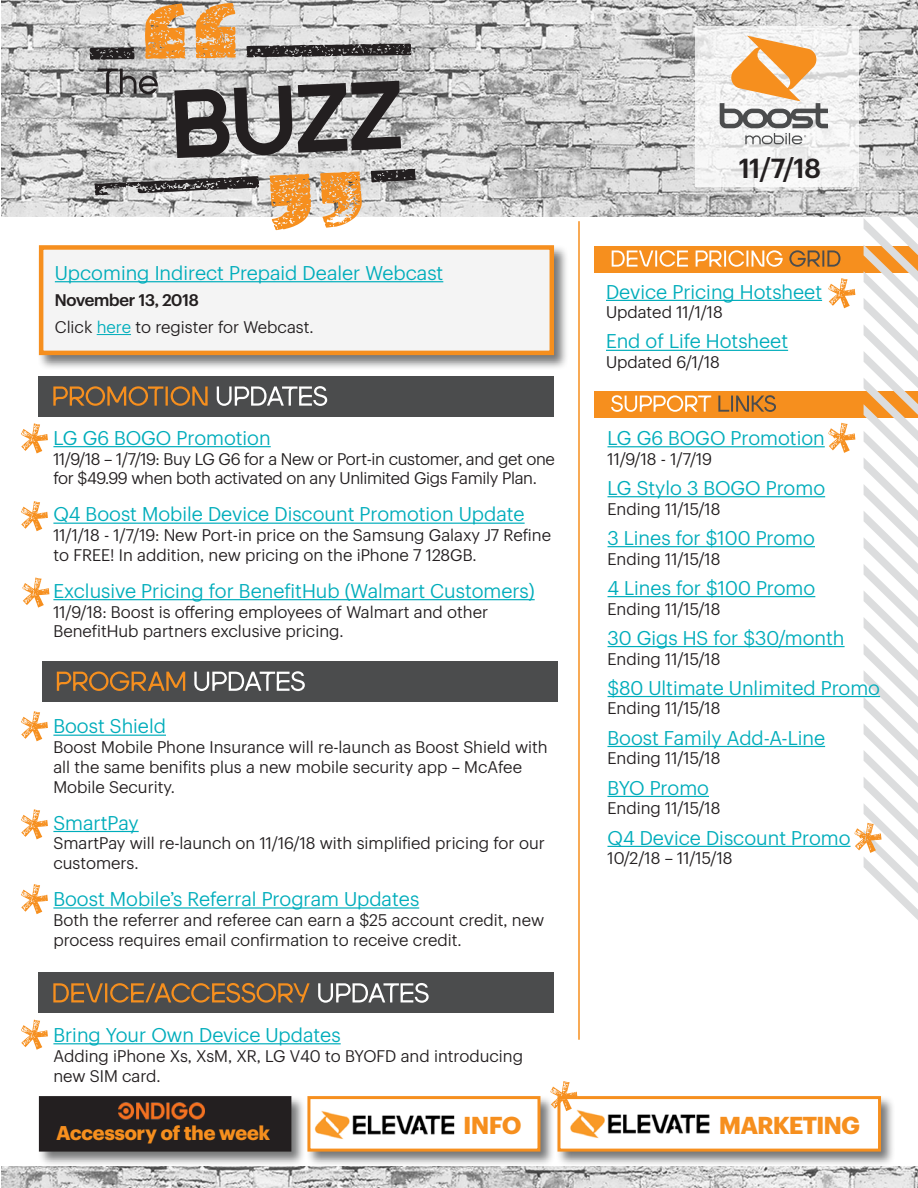
<style>
.page{position:relative;width:918px;height:1188px;background:#fff}
.page>*{position:absolute;margin:0;border:0;box-sizing:border-box;transform-origin:0 0}
._18_pt_Date{font:500 27px "Sprint Sans";color:#231f20}
._11_pt_Body{font:700 24px "Sprint Sans";letter-spacing:-.02em;color:#f68f1e}
._13_pt_Headline{font:19.5px "Sprint Sans";color:#00adbb}
._13_pt_Support_Links{font:19.5px "Sprint Sans";color:#00adbb}
._11_pt_Body-2{font:19.5px "Sprint Sans";color:#00adbb}
._11_pt_Body-3{font:700 19.5px "Sprint Sans";color:#f68f1e}
._11_pt_Body-4{font:16.5px/19.8px "Sprint Sans";color:#231f20}
._11_pt_Body-5{font:16.5px/19.8px "Sprint Sans";letter-spacing:-.02em;color:#231f20}
._11_pt_Body-6{font:500 16.5px "Sprint Sans";letter-spacing:-.01em;color:#231f20}
.s1{color:#00adbb}
</style>
<div class="page">
<div style="left:39px;top:973px;width:515px;height:40px;background:#4b4c4d"></div>
<svg style="left:318px;top:983px;width:111px;height:20px"></svg>
<svg style="left:53px;top:983px;width:257px;height:20px"></svg>
<hr style="left:578px;top:221px;width:2px;height:819px;background:#f68f1e">
<div style="left:594px;top:246px;width:324px;height:27px;background:#f68f1e"></div>
<div style="left:594px;top:391px;width:324px;height:27px;background:#f68f1e"></div>
<hr style="left:606px;top:300px;width:216px;height:1px;background:#00adbb">
<hr style="left:606px;top:350px;width:182px;height:1px;background:#00adbb">
<hr style="left:608px;top:446px;width:217px;height:1px;background:#00adbb">
<hr style="left:608px;top:496px;width:217px;height:1px;background:#00adbb">
<hr style="left:608px;top:546px;width:207px;height:1px;background:#00adbb">
<hr style="left:608px;top:596px;width:207px;height:1px;background:#00adbb">
<hr style="left:608px;top:646px;width:237px;height:1px;background:#00adbb">
<hr style="left:608px;top:696px;width:272px;height:1px;background:#00adbb">
<hr style="left:608px;top:746px;width:217px;height:1px;background:#00adbb">
<hr style="left:608px;top:796px;width:101px;height:1px;background:#00adbb">
<hr style="left:608px;top:846px;width:243px;height:1px;background:#00adbb">
<svg style="left:612px;top:250px;width:171px;height:17px"></svg>
<svg style="left:718px;top:395px;width:58px;height:17px"></svg>
<svg style="left:611px;top:395px;width:100px;height:17px"></svg>
<div style="left:42px;top:661px;width:515px;height:40px;background:#4b4c4d"></div>
<svg style="left:194px;top:671px;width:111px;height:20px"></svg>
<svg style="left:57px;top:672px;width:128px;height:19px"></svg>
<img style="left:2px;top:1166px;width:916px;height:22px">
<svg style="left:21px;top:711px;width:27px;height:30px"></svg>
<svg style="left:21px;top:423px;width:27px;height:30px"></svg>
<svg style="left:21px;top:501px;width:27px;height:30px"></svg>
<svg style="left:22px;top:577px;width:27px;height:31px"></svg>
<div style="left:37px;top:1095px;width:269px;height:71px;background:#4b4c4d;opacity:.75"></div>
<div style="left:40px;top:1098px;width:250px;height:52px;background:#231f20"></div>
<div style="left:39px;top:1096px;width:252px;height:56px;border:3px solid #231f20"></div>
<img style="left:118px;top:1103px;width:87px;height:17px">
<div style="left:556px;top:1095px;width:340px;height:71px;background:#4b4c4d;opacity:.75"></div>
<div style="left:557px;top:1096px;width:324px;height:56px;background:#fff;border:3px solid #f68f1e"></div>
<img style="left:570px;top:1109px;width:140px;height:29px">
<hr style="left:53px;top:446px;width:218px;height:1px;background:#00adbb">
<hr style="left:53px;top:523px;width:472px;height:1px;background:#00adbb">
<hr style="left:53px;top:599px;width:482px;height:1px;background:#00adbb">
<div style="left:306px;top:1095px;width:249px;height:71px;background:#4b4c4d;opacity:.75"></div>
<div style="left:307px;top:1096px;width:233px;height:56px;background:#fff;border:3px solid #f68f1e"></div>
<img style="left:315px;top:1110px;width:140px;height:30px">
<img style="left:2px;top:0;width:916px;height:216px">
<svg style="left:246px;top:43px;width:166px;height:15px;background:#5a5858"></svg>
<svg style="left:145px;top:4px;width:41px;height:56px;background:#eaa456"></svg>
<svg style="left:89px;top:46px;width:46px;height:15px"></svg>
<svg style="left:195px;top:3px;width:42px;height:55px;background:#e9a65c"></svg>
<svg style="left:268px;top:173px;width:44px;height:58px;background:#eeaf69"></svg>
<svg style="left:371px;top:168px;width:45px;height:15px"></svg>
<svg style="left:94px;top:176px;width:166px;height:20px;background:#838282"></svg>
<svg style="left:319px;top:171px;width:44px;height:57px;background:#ebb477"></svg>
<svg style="left:696px;top:26px;width:163px;height:161px;fill:#f4f4f4"></svg>
<svg style="left:720px;top:36px;width:108px;height:108px"></svg>
<svg style="left:98px;top:69px;width:60px;height:25px"></svg>
<svg style="left:174px;top:81px;width:227px;height:77px;background:#7d7b7c"></svg>
<svg style="left:550px;top:1081px;width:27px;height:30px"></svg>
<svg style="left:789px;top:216px;width:129px;height:704px"></svg>
<svg style="left:21px;top:809px;width:27px;height:30px"></svg>
<svg style="left:21px;top:884px;width:27px;height:30px"></svg>
<div style="left:39px;top:376px;width:515px;height:40px;background:#4b4c4d"></div>
<svg style="left:217px;top:386px;width:110px;height:20px"></svg>
<svg style="left:53px;top:386px;width:155px;height:20px"></svg>
<svg style="left:21px;top:1020px;width:27px;height:30px"></svg>
<div style="left:37px;top:244px;width:532px;height:126px;background:#4b4c4d;opacity:.75"></div>
<div style="left:39px;top:245px;width:515px;height:110px;background:#f4f4f4;border:4px solid #f68f1e"></div>
<hr style="left:55px;top:281px;width:388px;height:1px;background:#00adbb">
<hr style="left:97px;top:334px;width:34px;height:1px;background:#00adbb">
<hr style="left:53px;top:735px;width:113px;height:1px;background:#00adbb">
<hr style="left:53px;top:831px;width:86px;height:1px;background:#00adbb">
<hr style="left:53px;top:907px;width:366px;height:2px;background:#00adbb">
<hr style="left:53px;top:1043px;width:288px;height:1px;background:#00adbb">
<p class="_11_pt_Body-2" style="left:55px;top:258px;width:390px">Upcoming Indirect Prepaid Dealer Webcast</p>
<p class="_11_pt_Body-6" style="left:55px;top:288px;width:145px">November 13, 2018</p>
<p class="_11_pt_Body-4" style="left:55px;top:316px;width:260px">Click <span class="s1">here</span> to register for Webcast.</p>
<p class="_13_pt_Headline" style="left:53px;top:423px;width:219px">LG G6 BOGO Promotion</p>
<p class="_11_pt_Body-5" style="left:53px;top:447px;width:503px">11/9/18 – 1/7/19: Buy LG G6 for a New or Port-in customer, and get one for $49.99 when both activated on any Unlimited Gigs Family Plan.</p>
<p class="_13_pt_Headline" style="left:53px;top:500px;width:473px">Q4 Boost Mobile Device Discount Promotion Update</p>
<p class="_11_pt_Body-4" style="left:53px;top:524px;width:499px">11/1/18 - 1/7/19: New Port-in price on the Samsung Galaxy J7 Refine to FREE! In addition, new pricing on the iPhone 7 128GB.</p>
<p class="_13_pt_Headline" style="left:53px;top:576px;width:483px">Exclusive Pricing for BenefitHub (Walmart Customers)</p>
<p class="_11_pt_Body-4" style="left:53px;top:600px;width:436px">11/9/18: Boost is offering employees of Walmart and other<br>BenefitHub partners exclusive pricing.</p>
<p class="_13_pt_Headline" style="left:53px;top:712px;width:114px">Boost Shield</p>
<p class="_11_pt_Body-4" style="left:53px;top:736px;width:496px">Boost Mobile Phone Insurance will re-launch as Boost Shield with all the same benifits plus a new mobile security app – McAfee<br>Mobile Security.</p>
<p class="_13_pt_Headline" style="left:53px;top:808px;width:87px">SmartPay</p>
<p class="_11_pt_Body-4" style="left:53px;top:832px;width:493px">SmartPay will re-launch on 11/16/18 with simplified pricing for our customers.</p>
<p class="_13_pt_Headline" style="left:53px;top:885px;width:367px">Boost Mobile’s Referral Program Updates</p>
<p class="_11_pt_Body-4" style="left:53px;top:909px;width:492px">Both the referrer and referee can earn a $25 account credit, new process requires email confirmation to receive credit.</p>
<p class="_13_pt_Headline" style="left:53px;top:1020px;width:289px">Bring Your Own Device Updates</p>
<p class="_11_pt_Body-4" style="left:53px;top:1044px;width:471px">Adding iPhone Xs, XsM, XR, LG V40 to BYOFD and introducing new SIM card.</p>
<p class="_11_pt_Body-3" style="left:57px;top:1118px;width:215px">Accessory of the week</p>
<p class="_11_pt_Body" style="left:463px;top:1107px;width:60px">INFO</p>
<p class="_18_pt_Date" style="left:739px;top:147px;width:83px">11/7/18</p>
<p class="_13_pt_Support_Links" style="left:606px;top:277px;width:218px">Device Pricing Hotsheet</p>
<p class="_11_pt_Body-4" style="left:606px;top:301px;width:118px">Updated 11/1/18</p>
<p class="_13_pt_Support_Links" style="left:606px;top:327px;width:184px">End of Life Hotsheet</p>
<p class="_11_pt_Body-4" style="left:606px;top:351px;width:115px">Updated 6/1/18</p>
<p class="_13_pt_Headline" style="left:608px;top:423px;width:219px">LG G6 BOGO Promotion</p>
<p class="_11_pt_Body-4" style="left:608px;top:447px;width:106px">11/9/18 - 1/7/19</p>
<p class="_13_pt_Support_Links" style="left:608px;top:473px;width:219px">LG Stylo 3 BOGO Promo</p>
<p class="_11_pt_Body-4" style="left:608px;top:497px;width:114px">Ending 11/15/18</p>
<p class="_13_pt_Support_Links" style="left:608px;top:523px;width:209px">3 Lines for $100 Promo</p>
<p class="_11_pt_Body-4" style="left:608px;top:547px;width:114px">Ending 11/15/18</p>
<p class="_13_pt_Support_Links" style="left:608px;top:573px;width:209px">4 Lines for $100 Promo</p>
<p class="_11_pt_Body-4" style="left:608px;top:597px;width:114px">Ending 11/15/18</p>
<p class="_13_pt_Support_Links" style="left:608px;top:623px;width:239px">30 Gigs HS for $30/month</p>
<p class="_11_pt_Body-4" style="left:608px;top:647px;width:114px">Ending 11/15/18</p>
<p class="_13_pt_Support_Links" style="left:608px;top:673px;width:274px">$80 Ultimate Unlimited Promo</p>
<p class="_11_pt_Body-4" style="left:608px;top:697px;width:114px">Ending 11/15/18</p>
<p class="_13_pt_Support_Links" style="left:608px;top:723px;width:219px">Boost Family Add-A-Line</p>
<p class="_11_pt_Body-4" style="left:608px;top:747px;width:114px">Ending 11/15/18</p>
<p class="_13_pt_Support_Links" style="left:608px;top:773px;width:103px">BYO Promo</p>
<p class="_11_pt_Body-4" style="left:608px;top:797px;width:114px">Ending 11/15/18</p>
<p class="_13_pt_Support_Links" style="left:608px;top:823px;width:245px">Q4 Device Discount Promo</p>
<p class="_11_pt_Body-4" style="left:608px;top:847px;width:126px">10/2/18 – 11/15/18</p>
<p class="_11_pt_Body" style="left:719px;top:1106px;width:142px">MARKETING</p>
</div>
